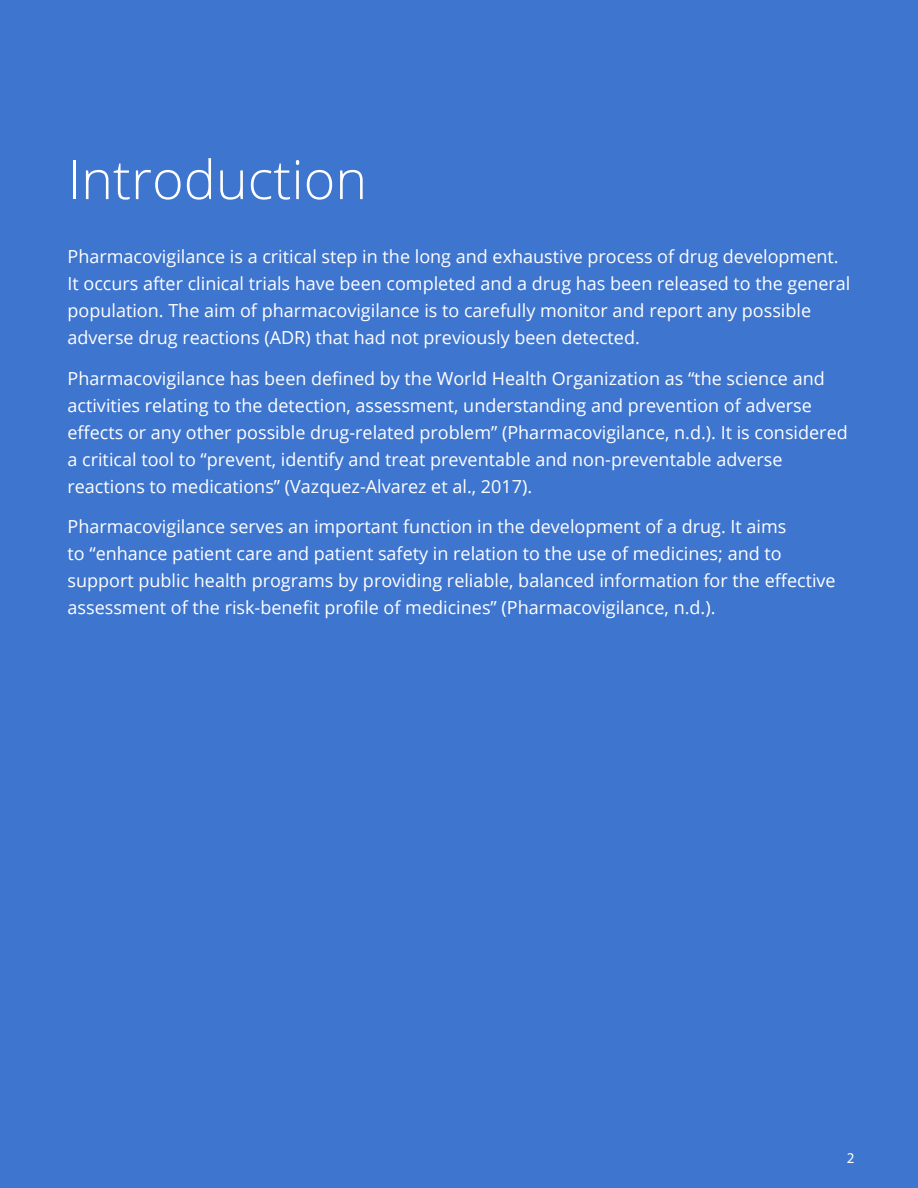
<style>
.page{position:relative;width:918px;height:1188px;background:#3e75cf}
.page>*{position:absolute;margin:0;border:0;box-sizing:border-box;transform-origin:0 0}
.t1{font:300 54px "Open Sans";color:#fff}
.t2{font:18px/27px "Open Sans";color:#fff}
.t3{font:15px "Myriad Pro";color:#fff}
</style>
<div class="page">
<h1 class="t1" style="left:68px;top:143px;width:301px">Introduction</h1>
<p class="t2" style="left:68px;top:243px;width:785px">Pharmacovigilance is a critical step in the long and exhaustive process of drug development.<br>It occurs after clinical trials have been completed and a drug has been released to the general population. The aim of pharmacovigilance is to carefully monitor and report any possible adverse drug reactions (ADR) that had not previously been detected.</p>
<p class="t2" style="left:68px;top:364px;width:782px">Pharmacovigilance has been defined by the World Health Organization as “the science and activities relating to the detection, assessment, understanding and prevention of adverse effects or any other possible drug-related problem” (Pharmacovigilance, n.d.). It is considered a critical tool to “prevent, identify and treat preventable and non-preventable adverse reactions to medications” (Vazquez-Alvarez et al., 2017).</p>
<p class="t2" style="left:68px;top:513px;width:770px">Pharmacovigilance serves an important function in the development of a drug. It aims<br>to “enhance patient care and patient safety in relation to the use of medicines; and to support public health programs by providing reliable, balanced information for the effective assessment of the risk-benefit profile of medicines” (Pharmacovigilance, n.d.).</p>
<p class="t3" style="left:847px;top:1149px;width:9px">2</p>
</div>
